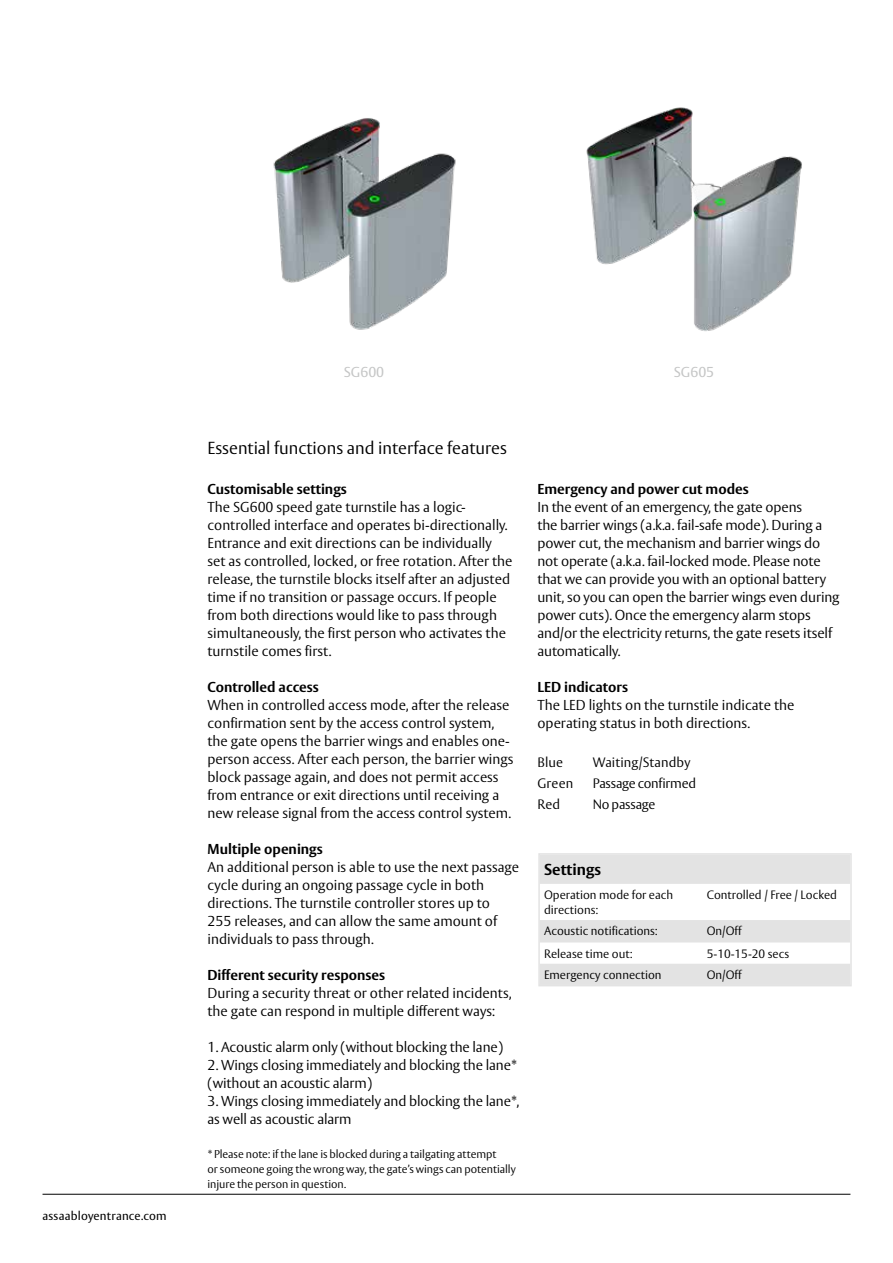
<style>
.page{position:relative;width:893px;height:1263px;background:#fff}
.page>*{position:absolute;margin:0;border:0;box-sizing:border-box;transform-origin:0 0}
.t1{font:300 17.25px "ASSA Vesta";color:#000}
.t2{font:700 15.75px "ASSA Vesta";color:#000}
.t3{font:300 14.25px/18px "ASSA Vesta";color:#000}
.t4{font:700 14.25px "ASSA Vesta";color:#000}
.t5{font:14.25px "ASSA Vesta";color:#c5c6c6}
.t6{font:300 13.5px "ASSA Vesta";letter-spacing:-.005em;color:#000}
.t7{font:300 12px/15px "ASSA Vesta";color:#000}
.t8{font:12px "ASSA Vesta";letter-spacing:.015em;color:#000}
.t9{font:300 11.25px/15px "ASSA Vesta";letter-spacing:-.005em;color:#000}
</style>
<div class="page">
<hr style="left:43px;top:1194px;width:807px;height:1px;background:#000">
<svg style="left:541px;top:856px;width:308px;height:127px"></svg>
<div style="left:538px;top:853px;width:314px;height:133px;border:2px solid #e3e3e3"></div>
<img style="left:273px;top:118px;width:183px;height:212px">
<img style="left:586px;top:107px;width:216px;height:224px">
<p class="t8" style="left:43px;top:1209px;width:126px">assaabloyentrance.com</p>
<p class="t5" style="left:344px;top:363px;width:42px">SG600</p>
<p class="t5" style="left:674px;top:363px;width:42px">SG605</p>
<p class="t1" style="left:208px;top:438px;width:301px">Essential functions and interface features</p>
<p class="t4" style="left:208px;top:481px;width:141px">Customisable settings</p>
<p class="t3" style="left:208px;top:499px;width:306px">The SG600 speed gate turnstile has a logic&shy;controlled interface and operates bi-directionally.<br>Entrance and exit directions can be individually set as controlled, locked, or free rotation. After the release, the turnstile blocks itself after an adjusted time if no transition or passage occurs. If people from both directions would like to pass through simultaneously, the first person who activates the turnstile comes first.</p>
<p class="t4" style="left:208px;top:679px;width:113px">Controlled access</p>
<p class="t3" style="left:208px;top:697px;width:307px">When in controlled access mode, after the release confirmation sent by the access control system, the gate opens the barrier wings and enables one&shy;person access. After each person, the barrier wings block passage again, and does not permit access from entrance or exit directions until receiving a new release signal from the access control system.</p>
<p class="t4" style="left:208px;top:841px;width:117px">Multiple openings</p>
<p class="t3" style="left:208px;top:859px;width:313px">An additional person is able to use the next passage cycle during an ongoing passage cycle in both directions. The turnstile controller stores up to<br>255 releases, and can allow the same amount of individuals to pass through.</p>
<p class="t4" style="left:208px;top:967px;width:179px">Different security responses</p>
<p class="t3" style="left:208px;top:985px;width:306px">During a security threat or other related incidents, the gate can respond in multiple different ways:</p>
<p class="t3" style="left:208px;top:1039px;width:297px">1. Acoustic alarm only (without blocking the lane)</p>
<p class="t3" style="left:208px;top:1057px;width:311px">2. Wings closing immediately and blocking the lane* (without an acoustic alarm)</p>
<p class="t3" style="left:208px;top:1093px;width:313px">3. Wings closing immediately and blocking the lane*, as well as acoustic alarm</p>
<p class="t9" style="left:208px;top:1146px;width:310px">* Please note: if the lane is blocked during a tailgating attempt<br>or someone going the wrong way, the gate’s wings can potentially injure the person in question.</p>
<p class="t4" style="left:537px;top:480px;width:213px">Emergency and power cut modes</p>
<p class="t3" style="left:537px;top:498px;width:304px">In the event of an emergency, the gate opens<br>the barrier wings (a.k.a. fail-safe mode). During a power cut, the mechanism and barrier wings do not operate (a.k.a. fail-locked mode. Please note that we can provide you with an optional battery unit, so you can open the barrier wings even during power cuts). Once the emergency alarm stops and/or the electricity returns, the gate resets itself automatically.</p>
<p class="t4" style="left:537px;top:678px;width:92px">LED indicators</p>
<p class="t3" style="left:537px;top:696px;width:258px">The LED lights on the turnstile indicate the operating status in both directions.</p>
<p class="t6" style="left:537px;top:754px;width:27px">Blue</p>
<p class="t6" style="left:593px;top:754px;width:99px">Waiting/Standby</p>
<p class="t6" style="left:537px;top:775px;width:37px">Green</p>
<p class="t6" style="left:593px;top:775px;width:105px">Passage confirmed</p>
<p class="t6" style="left:537px;top:796px;width:24px">Red</p>
<p class="t6" style="left:593px;top:796px;width:64px">No passage</p>
<p class="t2" style="left:544px;top:860px;width:58px">Settings</p>
<p class="t7" style="left:544px;top:888px;width:131px">Operation mode for each directions:</p>
<p class="t7" style="left:707px;top:888px;width:132px">Controlled / Free / Locked</p>
<p class="t7" style="left:544px;top:924px;width:115px">Acoustic notifications:</p>
<p class="t7" style="left:707px;top:924px;width:36px">On/Off</p>
<p class="t7" style="left:544px;top:946px;width:90px">Release time out:</p>
<p class="t7" style="left:707px;top:946px;width:84px">5-10-15-20 secs</p>
<p class="t7" style="left:544px;top:968px;width:119px">Emergency connection</p>
<p class="t7" style="left:707px;top:968px;width:36px">On/Off</p>
</div>
